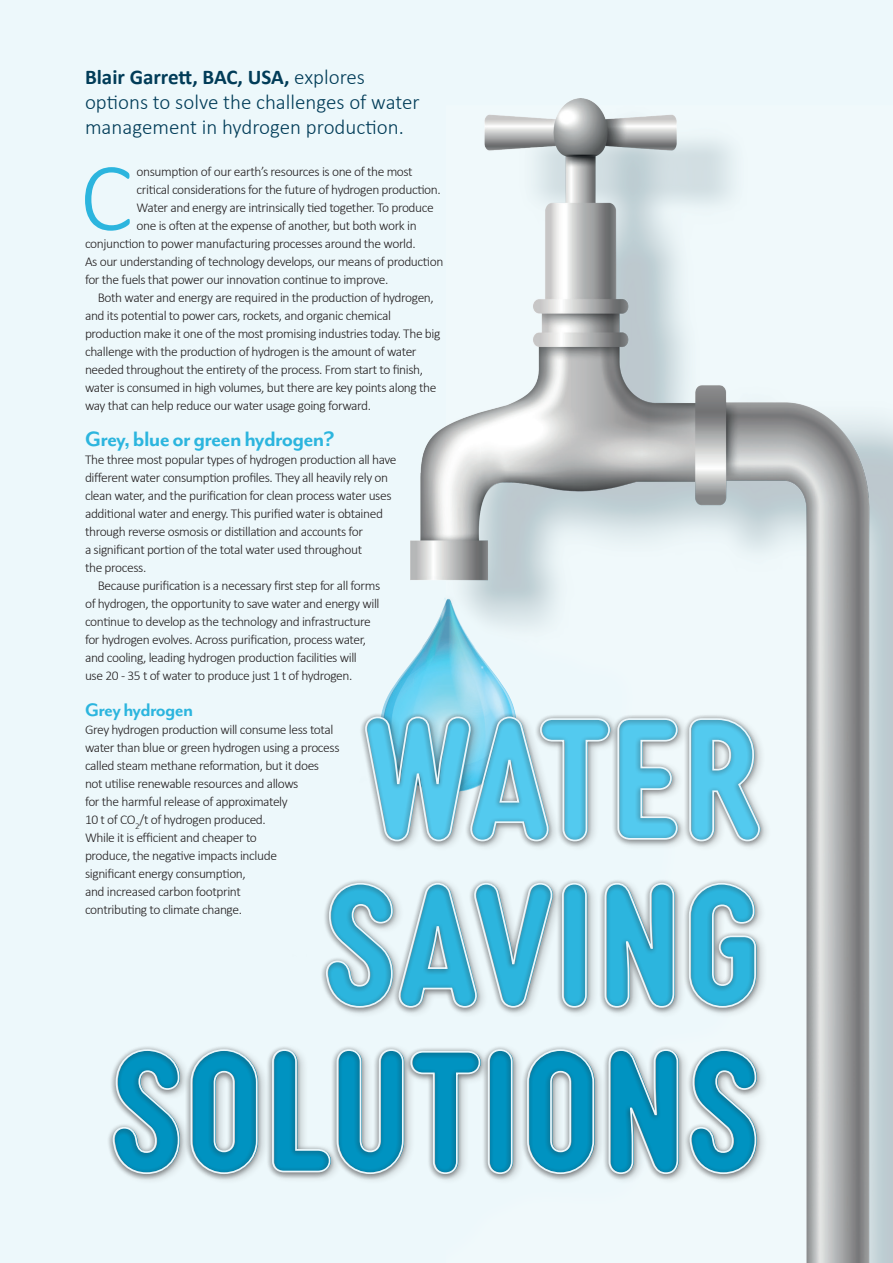
<style>
.page{position:relative;width:893px;height:1263px;background:#edf8fb}
.page>*{position:absolute;margin:0;border:0;box-sizing:border-box;transform-origin:0 0}
.t1{font:300 98.55px "Calibri";color:#2cb5de}
.t2{font:700 24px "Mr Eaves Mod OT";letter-spacing:-.03em;color:#2cb5de}
.t3{font:300 21px/25.2px "Calibri";color:#013c58}
.t4{font:700 21px "Mr Eaves Mod OT";letter-spacing:-.03em;color:#2cb5de}
.t5{font:300 13.5px/18px "Calibri";letter-spacing:-.03em;color:#231f20}
.s1{font-weight:700}
</style>
<div class="page">
<img style="left:410px;top:99px;width:483px;height:1164px">
<img style="left:382px;top:549px;width:170px;height:162px">
<div style="left:108px;top:711px;width:664px;height:474px;background:#edf8fb"></div>
<svg style="left:112px;top:1048px;width:645px;height:127px"></svg>
<svg style="left:325px;top:882px;width:432px;height:126px"></svg>
<svg style="left:365px;top:716px;width:397px;height:126px"></svg>
<h3 class="t3" style="left:85px;top:64px;width:336px"><span class="s1">Blair Garrett, BAC, USA,</span> explores options to solve the challenges of water management in hydrogen production.</h3>
<h1 class="t1" style="left:80px;top:136px;width:54px">C</h1>
<p class="t5" style="left:137px;top:162px;width:278px">onsumption of our earth’s resources is one of the most</p>
<p class="t5" style="left:137px;top:180px;width:306px">critical considerations for the future of hydrogen production.</p>
<p class="t5" style="left:137px;top:198px;width:299px">Water and energy are intrinsically tied together. To produce</p>
<p class="t5" style="left:137px;top:216px;width:282px">one is often at the expense of another, but both work in</p>
<p class="t5" style="left:85px;top:234px;width:332px">conjunction to power manufacturing processes around the world.</p>
<p class="t5" style="left:85px;top:252px;width:360px">As our understanding of technology develops, our means of production</p>
<p class="t5" style="left:85px;top:270px;width:305px">for the fuels that power our innovation continue to improve.</p>
<p class="t5" style="left:98px;top:288px;width:338px">Both water and energy are required in the production of hydrogen,</p>
<p class="t5" style="left:85px;top:306px;width:307px">and its potential to power cars, rockets, and organic chemical</p>
<p class="t5" style="left:85px;top:324px;width:357px">production make it one of the most promising industries today. The big</p>
<p class="t5" style="left:85px;top:342px;width:333px">challenge with the production of hydrogen is the amount of water</p>
<p class="t5" style="left:85px;top:360px;width:340px">needed throughout the entirety of the process. From start to finish,</p>
<p class="t5" style="left:85px;top:378px;width:353px">water is consumed in high volumes, but there are key points along the</p>
<p class="t5" style="left:85px;top:396px;width:288px">way that can help reduce our water usage going forward.</p>
<h2 class="t2" style="left:85px;top:425px;width:251px">Grey, blue or green hydrogen?</h2>
<p class="t5" style="left:85px;top:450px;width:313px">The three most popular types of hydrogen production all have different water consumption profiles. They all heavily rely on clean water, and the purification for clean process water uses additional water and energy. This purified water is obtained through reverse osmosis or distillation and accounts for<br>a significant portion of the total water used throughout<br>the process.</p>
<p class="t5" style="left:85px;top:576px;width:297px;text-indent:13px">Because purification is a necessary first step for all forms of hydrogen, the opportunity to save water and energy will continue to develop as the technology and infrastructure for hydrogen evolves. Across purification, process water, and cooling, leading hydrogen production facilities will<br>use 20 - 35 t of water to produce just 1 t of hydrogen.</p>
<h3 class="t4" style="left:85px;top:698px;width:110px">Grey hydrogen</h3>
<p class="t5" style="left:85px;top:720px;width:256px">Grey hydrogen production will consume less total water than blue or green hydrogen using a process called steam methane reformation, but it does not utilise renewable resources and allows<br>for the harmful release of approximately<br>10 t of CO<sub>2</sub>/t of hydrogen produced.<br>While it is efficient and cheaper to<br>produce, the negative impacts include<br>significant energy consumption,<br>and increased carbon footprint<br>contributing to climate change.</p>
</div>
